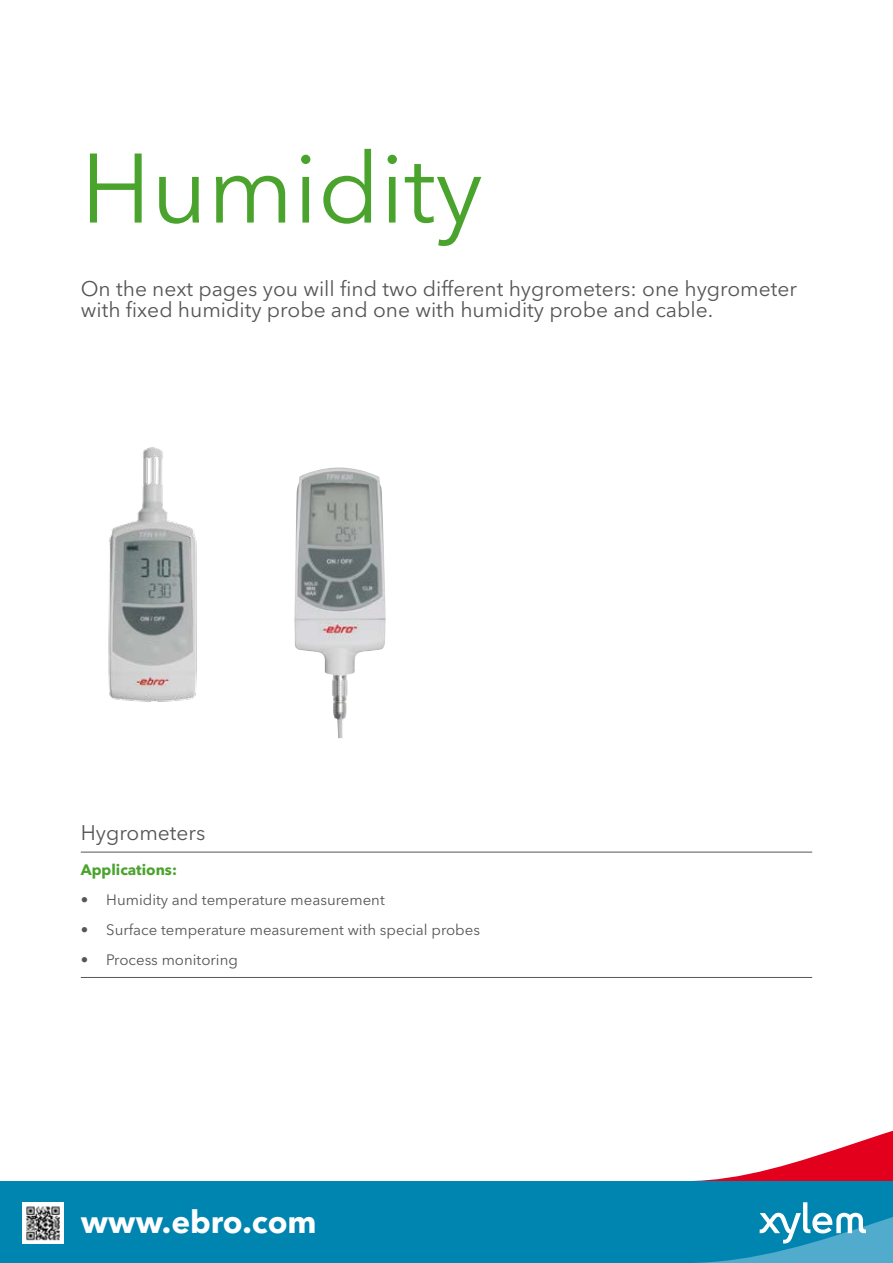
<style>
.page{position:relative;width:893px;height:1263px;background:#fff}
.page>*{position:absolute;margin:0;border:0;box-sizing:border-box;transform-origin:0 0}
.t1{font:97.5px "Avenir Next LT Pro";color:#4aa32c}
.t2{font:700 31.5px "Avenir Next LT Pro";color:#fff}
.t3{font:21px/21px "Avenir Next LT Pro";color:#565655}
.t4{font:15px "Avenir Next LT Pro";color:#565655}
.t5{font:700 15px "Avenir Next LT Pro";color:#4aa32c}
</style>
<div class="page">
<img style="left:108px;top:447px;width:89px;height:255px">
<svg style="left:693px;top:1130px;width:200px;height:51px"></svg>
<div style="left:0;top:1181px;width:893px;height:82px;background:#0084b0"></div>
<svg style="left:760px;top:1202px;width:106px;height:41px"></svg>
<img style="left:294px;top:467px;width:92px;height:271px">
<hr style="left:81px;top:852px;width:731px;height:1px;background:#565655">
<hr style="left:81px;top:977px;width:731px;height:1px;background:#565655">
<img style="left:23px;top:1202px;width:41px;height:41px">
<h1 class="t1" style="left:81px;top:130px;width:404px">Humidity</h1>
<p class="t3" style="left:81px;top:278px;width:718px">On the next pages you will find two different hygrometers: one hygrometer with fixed humidity probe and one with humidity probe and cable.</p>
<p class="t3" style="left:81px;top:822px;width:126px">Hygrometers</p>
<p class="t5" style="left:81px;top:861px;width:98px">Applications:</p>
<p class="t4" style="left:81px;top:891px;width:305px">• Humidity and temperature measurement</p>
<p class="t4" style="left:81px;top:921px;width:401px">• Surface temperature measurement with special probes</p>
<p class="t4" style="left:81px;top:951px;width:159px">• Process monitoring</p>
<h2 class="t2" style="left:81px;top:1203px;width:237px">www.ebro.com</h2>
</div>
